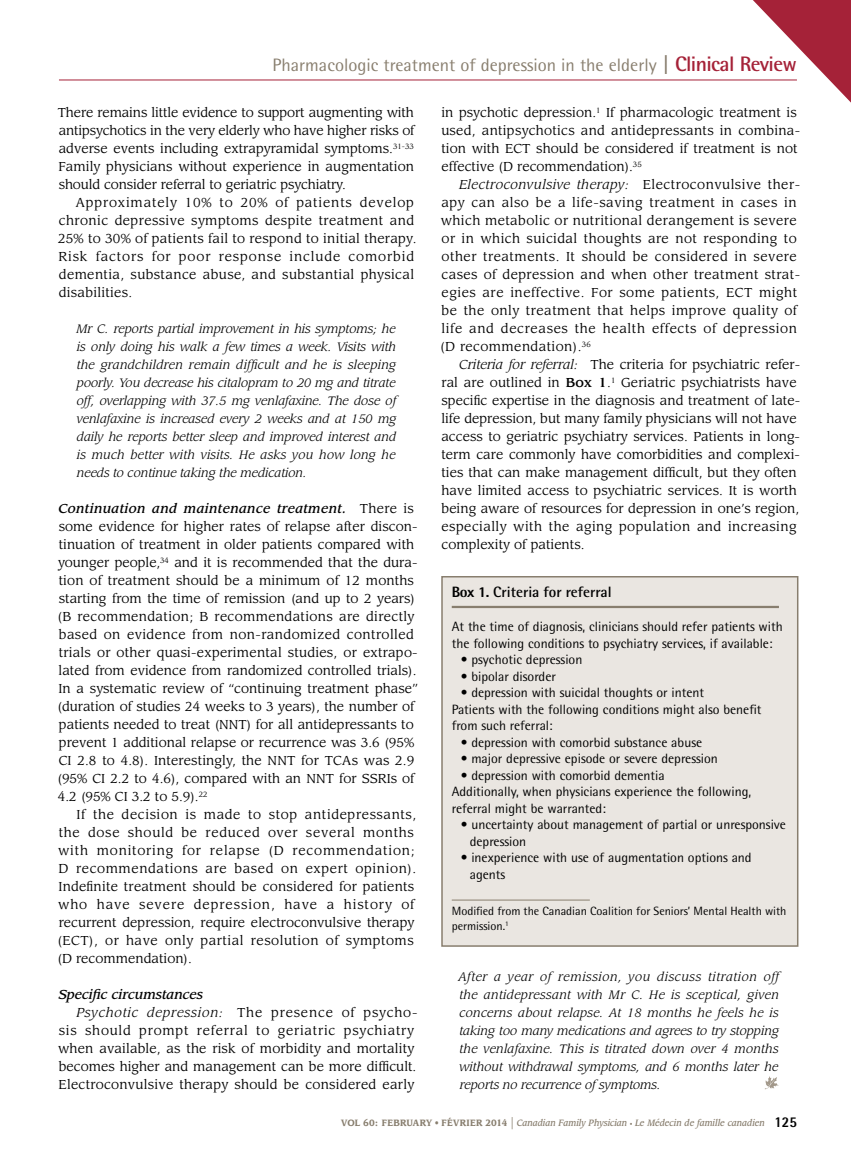
<style>
.page{position:relative;width:851px;height:1161px;background:#fff}
.page>*{position:absolute;margin:0;border:0;box-sizing:border-box;transform-origin:0 0}
.t1{font:18px "Rotis Semi Sans Std";color:#887e6e}
.t2{font:700 15px "Rotis Semi Sans Std";color:#000}
.t3{font:13.5px/16.5px "Rotis Semi Sans Std";color:#000}
.t4{font:12.75px/18px "Leawood Std";letter-spacing:.01em;color:#000}
.t5{font:12.75px/18px "Leawood Std";letter-spacing:.035em;color:#000}
.t6{font:12.75px/18px "Leawood Std";letter-spacing:.045em;color:#000}
.t7{font:12.75px/18px "Leawood Std";letter-spacing:.03em;color:#000}
.t8{font:12.75px "Leawood Std";letter-spacing:.055em;color:#000}
.t9{font:italic 12.75px "Leawood Std";letter-spacing:.06em;color:#000}
.t10{font:italic 500 12.75px "Leawood Std";color:#000}
.t11{font:italic 12px/18px "Leawood Std";color:#000;text-align:justify}
.t12{font:12px/15px "Rotis Semi Sans Std";color:#000}
.t13{font:italic 500 9px "Leawood Std";color:#887e6e;scale:.9 1}
.s1{font-weight:700;font-size:21px}
.s2{font-weight:700;font-size:21px;color:#a52238}
.s3{font-weight:500;font-style:italic}
.s4{font-style:normal}
.s5{font-style:italic}
.s6{font-weight:500}
.s7{font-weight:800}
.s8{font-weight:700;font-style:normal}
.s9{font-weight:400;font-style:normal}
.s10{font-weight:400;font-style:normal;font-size:15px}
.s11{font-style:normal;font-size:6px}
.s12{font-family:"Rotis Semi Sans Std";font-weight:800;font-style:normal;font-size:15px;color:#000}
</style>
<div class="page">
<hr style="left:59px;top:80px;width:737px;height:1px;background:#a52238">
<svg style="left:733px;top:0;width:117px;height:102px"></svg>
<svg style="left:765px;top:1076px;width:14px;height:13px"></svg>
<div style="left:442px;top:577px;width:355px;height:369px;background:#eae6e1"></div>
<hr style="left:452px;top:606px;width:326px;height:2px;background:#887e6e">
<hr style="left:452px;top:900px;width:138px;height:1px;background:#887e6e">
<div style="left:441px;top:576px;width:357px;height:371px;border:2px solid #887e6e"></div>
<h1 class="t1" style="left:272px;top:54px;width:526px">Pharmacologic treatment of depression in the elderly <span class="s1">|</span> <span class="s2">Clinical Review</span></h1>
<p class="t4" style="left:58px;top:104px;width:358px;text-align:justify">There remains little evidence to support augmenting with antipsychotics in the very elderly who have higher risks of adverse events including extrapyramidal symptoms.<sup>31-33<br></sup>Family physicians without experience in augmentation should consider referral to geriatric psychiatry.</p>
<p class="t7" style="left:58px;top:194px;width:360px;text-indent:17px">Approximately 10% to 20% of patients develop chronic depressive symptoms despite treatment and 25% to 30% of patients fail to respond to initial therapy.<br>Risk factors for poor response include comorbid dementia, substance abuse, and substantial physical disabilities.</p>
<p class="t11" style="left:76px;top:320px;width:321px">Mr C. reports partial improvement in his symptoms; he is only doing his walk a few times a week. Visits with the grandchildren remain difficult and he is sleeping poorly. You decrease his citalopram to 20 mg and titrate off, overlapping with 37.5 mg venlafaxine. The dose of venlafaxine is increased every 2 weeks and at 150 mg daily he reports better sleep and improved interest and is much better with visits. He asks you how long he needs to continue taking the medication.</p>
<p class="t4" style="left:58px;top:500px;width:362px"><span class="s3">Continuation and maintenance treatment.</span> There is some evidence for higher rates of relapse after discon&shy;tinuation of treatment in older patients compared with younger people,<sup>34</sup> and it is recommended that the dura&shy;tion of treatment should be a minimum of 12 months starting from the time of remission (and up to 2 years) (B recommendation; B recommendations are directly based on evidence from non-randomized controlled trials or other quasi-experimental studies, or extrapo&shy;lated from evidence from randomized controlled trials).<br>In a systematic review of “continuing treatment phase” (duration of studies 24 weeks to 3 years), the number of patients needed to treat (NNT) for all antidepressants to prevent 1 additional relapse or recurrence was 3.6 (95% CI 2.8 to 4.8). Interestingly, the NNT for TCAs was 2.9 (95% CI 2.2 to 4.6), compared with an NNT for SSRIs of 4.2 (95% CI 3.2 to 5.9).<sup>22</sup></p>
<p class="t6" style="left:58px;top:806px;width:360px;text-indent:19px">If the decision is made to stop antidepressants, the dose should be reduced over several months with monitoring for relapse (D recommendation; D recommendations are based on expert opinion).<br>Indefinite treatment should be considered for patients who have severe depression, have a history of recurrent depression, require electroconvulsive therapy (ECT), or have only partial resolution of symptoms (D recommendation).</p>
<p class="t10" style="left:59px;top:987px;width:145px">Specific circumstances</p>
<p class="t9" style="left:76px;top:1005px;width:342px">Psychotic depression: <span class="s4">The presence of psycho-</span></p>
<p class="t8" style="left:59px;top:1023px;width:357px">sis should prompt referral to geriatric psychiatry</p>
<p class="t4" style="left:58px;top:1040px;width:357px">when available, as the risk of morbidity and mortality</p>
<p class="t4" style="left:59px;top:1058px;width:359px">becomes higher and management can be more difficult.</p>
<p class="t4" style="left:58px;top:1076px;width:357px">Electroconvulsive therapy should be considered early</p>
<p class="t4" style="left:441px;top:104px;width:360px">in psychotic depression.<sup>1</sup> If pharmacologic treatment is used, antipsychotics and antidepressants in combina&shy;tion with ECT should be considered if treatment is not effective (D recommendation).<sup>35</sup></p>
<p class="t5" style="left:440px;top:176px;width:361px;text-indent:19px"><span class="s5">Electroconvulsive therapy:</span> Electroconvulsive ther&shy;apy can also be a life-saving treatment in cases in which metabolic or nutritional derangement is severe or in which suicidal thoughts are not responding to other treatments. It should be considered in severe cases of depression and when other treatment strat&shy;egies are ineffective. For some patients, ECT might be the only treatment that helps improve quality of life and decreases the health effects of depression (D recommendation).<sup>36</sup></p>
<p class="t4" style="left:441px;top:356px;width:360px;text-indent:18px"><span class="s5">Criteria for referral:</span> The criteria for psychiatric refer&shy;ral are outlined in <span class="s6">Box 1</span>.<sup>1</sup> Geriatric psychiatrists have specific expertise in the diagnosis and treatment of late&shy;life depression, but many family physicians will not have access to geriatric psychiatry services. Patients in long&shy;term care commonly have comorbidities and complexi&shy;ties that can make management difficult, but they often have limited access to psychiatric services. It is worth being aware of resources for depression in one’s region, especially with the aging population and increasing complexity of patients.</p>
<p class="t2" style="left:452px;top:583px;width:161px"><span class="s7">Box 1.</span> Criteria for referral</p>
<p class="t3" style="left:452px;top:618px;width:332px">At the time of diagnosis, clinicians should refer patients with the following conditions to psychiatry services, if available:</p>
<p class="t3" style="left:461px;top:651px;width:123px">• psychotic depression</p>
<p class="t3" style="left:461px;top:668px;width:97px">• bipolar disorder</p>
<p class="t3" style="left:452px;top:684px;width:311px;text-indent:9px">• depression with suicidal thoughts or intent<br>Patients with the following conditions might also benefit from such referral:</p>
<p class="t3" style="left:461px;top:734px;width:243px">• depression with comorbid substance abuse</p>
<p class="t3" style="left:461px;top:750px;width:258px">• major depressive episode or severe depression</p>
<p class="t3" style="left:452px;top:767px;width:301px;text-indent:9px">• depression with comorbid dementia<br>Additionally, when physicians experience the following, referral might be warranted:</p>
<p class="t3" style="left:470px;top:816px;width:318px;text-indent:-9px">• uncertainty about management of partial or unresponsive depression</p>
<p class="t3" style="left:470px;top:849px;width:283px;text-indent:-9px">• inexperience with use of augmentation options and agents</p>
<p class="t12" style="left:452px;top:904px;width:336px">Modified from the Canadian Coalition for Seniors’ Mental Health with permission.<sup>1</sup></p>
<p class="t11" style="left:459px;top:968px;width:322px">After a year of remission, you discuss titration off the antidepressant with Mr C. He is sceptical, given concerns about relapse. At 18 months he feels he is taking too many medications and agrees to try stopping the venlafaxine. This is titrated down over 4 months without withdrawal symptoms, and 6 months later he reports no recurrence of symptoms.</p>
<p class="t13" style="left:341px;top:1118px;width:508px"><span class="s8">VOL 60: FEBRUARY</span> <span class="s9">•</span> <span class="s8">FÉVRIER 2014</span> <span class="s10">|</span> Canadian Family Physician <span class="s11">•</span> Le Médecin de famille canadien <span class="s12">125</span></p>
</div>
